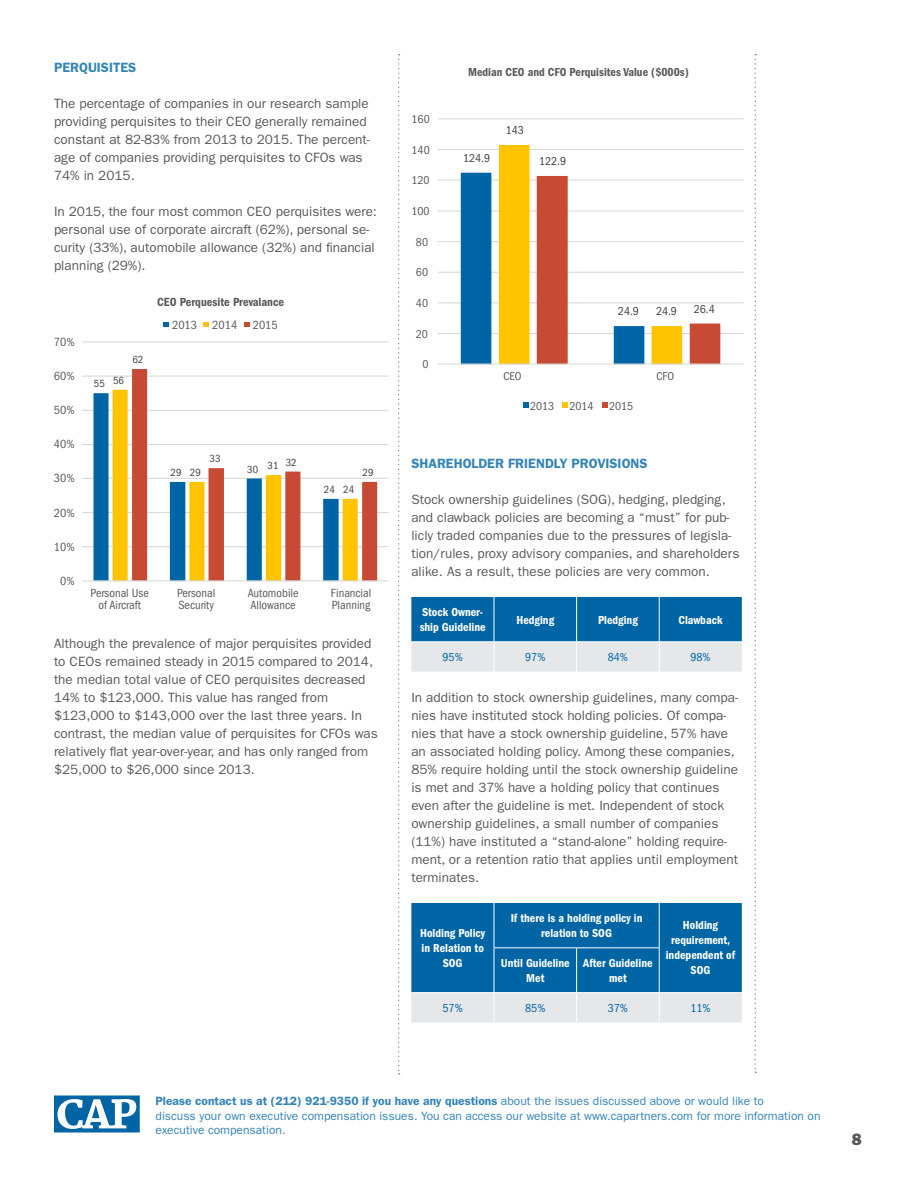
<style>
.page{position:relative;width:918px;height:1188px;background:#fff}
.page>*{position:absolute;margin:0;border:0;box-sizing:border-box;transform-origin:0 0}
.t1{font:16.5px "ITC Franklin Gothic Std Hvy";color:#58595b}
.t2{font:13.5px/18px "ITC Franklin Gothic Std";color:#58595b}
.t3{font:600 13.5px "ITC Franklin Gothic Std";color:#3384b7}
.t4{font:condensed 12.3px/12.3px "ITC Franklin Gothic Std";color:#595a5a}
.t5{font:12.3px "ITC Franklin Gothic Std Dm Cd";color:#595a5a}
.t6{font:12px/14.4px "ITC Franklin Gothic Std";color:#3384b7}
.t7{font:12px/15px "ITC Franklin Gothic Std Dm Cd";color:#fff;text-align:center}
.t8{font:12px "ITC Franklin Gothic Std Dm Cd";color:#595a5a}
.t9{font:condensed 12px "ITC Franklin Gothic Std";color:#0065a4}
.t10{font:condensed 11.85px "ITC Franklin Gothic Std";color:#595a5a}
.t11{font:condensed 11.85px "ITC Franklin Gothic Std";color:#414141}
.t12{font:condensed 10.65px "ITC Franklin Gothic Std";color:#414141}
.s1{font-weight:600}
</style>
<div class="page">
<svg style="left:54px;top:1095px;width:86px;height:37px"></svg>
<svg style="left:754px;top:54px;width:2px;height:1019px"></svg>
<svg style="left:398px;top:54px;width:2px;height:1021px"></svg>
<hr style="left:82px;top:546px;width:307px;height:1px;background:#d9d9d8">
<hr style="left:82px;top:512px;width:307px;height:1px;background:#d9d9d8">
<hr style="left:82px;top:478px;width:307px;height:1px;background:#d9d9d8">
<hr style="left:82px;top:444px;width:307px;height:1px;background:#d9d9d8">
<hr style="left:82px;top:410px;width:307px;height:1px;background:#d9d9d8">
<hr style="left:82px;top:376px;width:307px;height:1px;background:#d9d9d8">
<hr style="left:82px;top:341px;width:307px;height:1px;background:#d9d9d8">
<svg style="left:93px;top:393px;width:20px;height:187px;fill:#0065a4"></svg>
<svg style="left:113px;top:390px;width:19px;height:190px;fill:#ffc300"></svg>
<svg style="left:132px;top:369px;width:245px;height:211px"></svg>
<hr style="left:82px;top:580px;width:307px;height:1px;background:#d9d9d8">
<svg style="left:164px;top:323px;width:5px;height:4px"></svg>
<svg style="left:204px;top:323px;width:5px;height:4px"></svg>
<svg style="left:244px;top:323px;width:5px;height:4px"></svg>
<hr style="left:438px;top:333px;width:306px;height:1px;background:#d9d9d8">
<hr style="left:438px;top:302px;width:306px;height:1px;background:#d9d9d8">
<hr style="left:438px;top:272px;width:306px;height:1px;background:#d9d9d8">
<hr style="left:438px;top:241px;width:306px;height:1px;background:#d9d9d8">
<hr style="left:438px;top:211px;width:306px;height:1px;background:#d9d9d8">
<hr style="left:438px;top:180px;width:306px;height:1px;background:#d9d9d8">
<hr style="left:438px;top:149px;width:306px;height:1px;background:#d9d9d8">
<hr style="left:438px;top:118px;width:306px;height:1px;background:#d9d9d8">
<svg style="left:461px;top:145px;width:259px;height:219px"></svg>
<hr style="left:438px;top:364px;width:306px;height:1px;background:#d9d9d8">
<svg style="left:523px;top:403px;width:5px;height:5px"></svg>
<svg style="left:563px;top:403px;width:5px;height:5px"></svg>
<svg style="left:602px;top:403px;width:5px;height:5px"></svg>
<svg style="left:411px;top:597px;width:331px;height:75px;background:#5e9ac0"></svg>
<hr style="left:494px;top:597px;width:1px;height:44px;background:#fff">
<hr style="left:576px;top:597px;width:1px;height:44px;background:#fff">
<hr style="left:659px;top:597px;width:1px;height:44px;background:#fff">
<hr style="left:494px;top:642px;width:1px;height:30px;background:#fff">
<hr style="left:576px;top:642px;width:1px;height:30px;background:#fff">
<hr style="left:659px;top:642px;width:1px;height:30px;background:#fff">
<hr style="left:411px;top:641px;width:83px;height:1px;background:#fff">
<hr style="left:494px;top:641px;width:83px;height:1px;background:#fff">
<hr style="left:577px;top:641px;width:82px;height:1px;background:#fff">
<hr style="left:659px;top:641px;width:83px;height:1px;background:#fff">
<svg style="left:411px;top:903px;width:331px;height:119px;background:#3b86b5"></svg>
<hr style="left:411px;top:992px;width:83px;height:1px;background:#fff">
<hr style="left:494px;top:992px;width:83px;height:1px;background:#fff">
<hr style="left:577px;top:992px;width:82px;height:1px;background:#fff">
<hr style="left:659px;top:992px;width:83px;height:1px;background:#fff">
<p class="t3" style="left:54px;top:59px;width:84px">PERQUISITES</p>
<p class="t2" style="left:54px;top:95px;width:317px">The percentage of companies in our research sample providing perquisites to their CEO generally remained constant at 82-83% from 2013 to 2015. The percent&shy;age of companies providing perquisites to CFOs was 74% in 2015.</p>
<p class="t2" style="left:54px;top:203px;width:325px">In 2015, the four most common CEO perquisites were: personal use of corporate aircraft (62%), personal se&shy;curity (33%), automobile allowance (32%) and financial planning (29%).</p>
<p class="t4" style="left:54px;top:336px;width:22px">70%</p>
<p class="t4" style="left:54px;top:370px;width:22px">60%</p>
<p class="t4" style="left:54px;top:404px;width:22px">50%</p>
<p class="t4" style="left:54px;top:438px;width:22px">40%</p>
<p class="t4" style="left:54px;top:472px;width:22px">30%</p>
<p class="t4" style="left:54px;top:506px;width:22px">20%</p>
<p class="t4" style="left:54px;top:541px;width:22px">10%</p>
<p class="t4" style="left:60px;top:575px;width:16px">0%</p>
<p class="t12" style="left:94px;top:378px;width:12px">55</p>
<p class="t12" style="left:113px;top:374px;width:12px">56</p>
<p class="t12" style="left:132px;top:354px;width:12px">62</p>
<p class="t5" style="left:157px;top:295px;width:129px">CEO Perquesite Prevalance</p>
<p class="t4" style="left:172px;top:318px;width:67px">2013 2014</p>
<p class="t4" style="left:253px;top:318px;width:27px">2015</p>
<p class="t12" style="left:210px;top:453px;width:12px">33</p>
<p class="t12" style="left:286px;top:456px;width:12px">32</p>
<p class="t12" style="left:268px;top:460px;width:12px">31</p>
<p class="t12" style="left:171px;top:466px;width:12px">29</p>
<p class="t12" style="left:247px;top:463px;width:12px">30</p>
<p class="t12" style="left:190px;top:466px;width:12px">29</p>
<p class="t12" style="left:324px;top:484px;width:12px">24</p>
<p class="t12" style="left:343px;top:484px;width:12px">24</p>
<p class="t12" style="left:363px;top:466px;width:12px">29</p>
<p class="t4" style="left:91px;top:587px;width:60px;text-align:center">Personal Use of Aircraft</p>
<p class="t4" style="left:177px;top:587px;width:40px">Personal<br>Security</p>
<p class="t4" style="left:248px;top:587px;width:52px">Automobile<br>Allowance</p>
<p class="t4" style="left:331px;top:587px;width:42px">Financial<br>Planning</p>
<p class="t2" style="left:54px;top:635px;width:325px">Although the prevalence of major perquisites provided to CEOs remained steady in 2015 compared to 2014, the median total value of CEO perquisites decreased 14% to $123,000. This value has ranged from $123,000 to $143,000 over the last three years. In contrast, the median value of perquisites for CFOs was relatively flat year-over-year, and has only ranged from $25,000 to $26,000 since 2013.</p>
<p class="t10" style="left:412px;top:112px;width:20px">160</p>
<p class="t10" style="left:412px;top:143px;width:20px">140</p>
<p class="t10" style="left:412px;top:174px;width:20px">120</p>
<p class="t10" style="left:411px;top:204px;width:20px">100</p>
<p class="t10" style="left:416px;top:235px;width:14px">80</p>
<p class="t10" style="left:416px;top:266px;width:14px">60</p>
<p class="t10" style="left:416px;top:296px;width:14px">40</p>
<p class="t10" style="left:416px;top:327px;width:14px">20</p>
<p class="t10" style="left:422px;top:358px;width:8px">0</p>
<p class="t8" style="left:468px;top:65px;width:222px">Median CEO and CFO Perquisites Value ($000s)</p>
<p class="t11" style="left:463px;top:151px;width:29px">124.9</p>
<p class="t11" style="left:506px;top:124px;width:20px">143</p>
<p class="t11" style="left:539px;top:154px;width:29px">122.9</p>
<p class="t11" style="left:618px;top:304px;width:23px">24.9</p>
<p class="t11" style="left:656px;top:304px;width:23px">24.9</p>
<p class="t11" style="left:694px;top:302px;width:23px">26.4</p>
<p class="t10" style="left:503px;top:370px;width:20px">CEO</p>
<p class="t10" style="left:656px;top:370px;width:19px">CFO</p>
<p class="t10" style="left:530px;top:400px;width:26px">2013</p>
<p class="t10" style="left:569px;top:400px;width:26px">2014</p>
<p class="t10" style="left:609px;top:400px;width:26px">2015</p>
<p class="t3" style="left:411px;top:455px;width:238px">SHAREHOLDER FRIENDLY PROVISIONS</p>
<p class="t2" style="left:411px;top:491px;width:330px">Stock ownership guidelines (SOG), hedging, pledging, and clawback policies are becoming a “must” for pub&shy;licly traded companies due to the pressures of legisla&shy;tion/rules, proxy advisory companies, and shareholders alike. As a result, these policies are very common.</p>
<p class="t7" style="left:420px;top:605px;width:68px;text-align:left">Stock Owner&shy;ship Guideline</p>
<p class="t7" style="left:516px;top:612px;width:39px">Hedging</p>
<p class="t7" style="left:598px;top:612px;width:41px">Pledging</p>
<p class="t7" style="left:679px;top:612px;width:46px">Clawback</p>
<p class="t9" style="left:442px;top:650px;width:22px">95%</p>
<p class="t9" style="left:525px;top:650px;width:22px">97%</p>
<p class="t9" style="left:608px;top:650px;width:22px">84%</p>
<p class="t9" style="left:690px;top:650px;width:22px">98%</p>
<p class="t2" style="left:411px;top:689px;width:328px">In addition to stock ownership guidelines, many compa&shy;nies have instituted stock holding policies. Of compa&shy;nies that have a stock ownership guideline, 57% have an associated holding policy. Among these companies, 85% require holding until the stock ownership guideline is met and 37% have a holding policy that continues even after the guideline is met. Independent of stock ownership guidelines, a small number of companies (11%) have instituted a “stand-alone” holding require&shy;ment, or a retention ratio that applies until employment terminates.</p>
<p class="t7" style="left:420px;top:926px;width:67px">Holding Policy in Relation to<br>SOG</p>
<p class="t7" style="left:511px;top:911px;width:133px">If there is a holding policy in relation to SOG</p>
<p class="t7" style="left:666px;top:918px;width:71px">Holding requirement, independent of<br>SOG</p>
<p class="t7" style="left:501px;top:955px;width:70px">Until Guideline<br>Met</p>
<p class="t7" style="left:583px;top:955px;width:71px">After Guideline met</p>
<p class="t9" style="left:442px;top:1001px;width:22px">57%</p>
<p class="t9" style="left:525px;top:1001px;width:22px">85%</p>
<p class="t9" style="left:608px;top:1001px;width:22px">37%</p>
<p class="t9" style="left:690px;top:1001px;width:22px">11%</p>
<p class="t6" style="left:156px;top:1094px;width:667px"><span class="s1">Please contact us at (212) 921-9350 if you have any questions</span> about the issues discussed above or would like to<br>discuss your own executive compensation issues. You can access our website at www.capartners.com for more information on executive compensation.</p>
<p class="t1" style="left:852px;top:1130px;width:11px">8</p>
</div>
